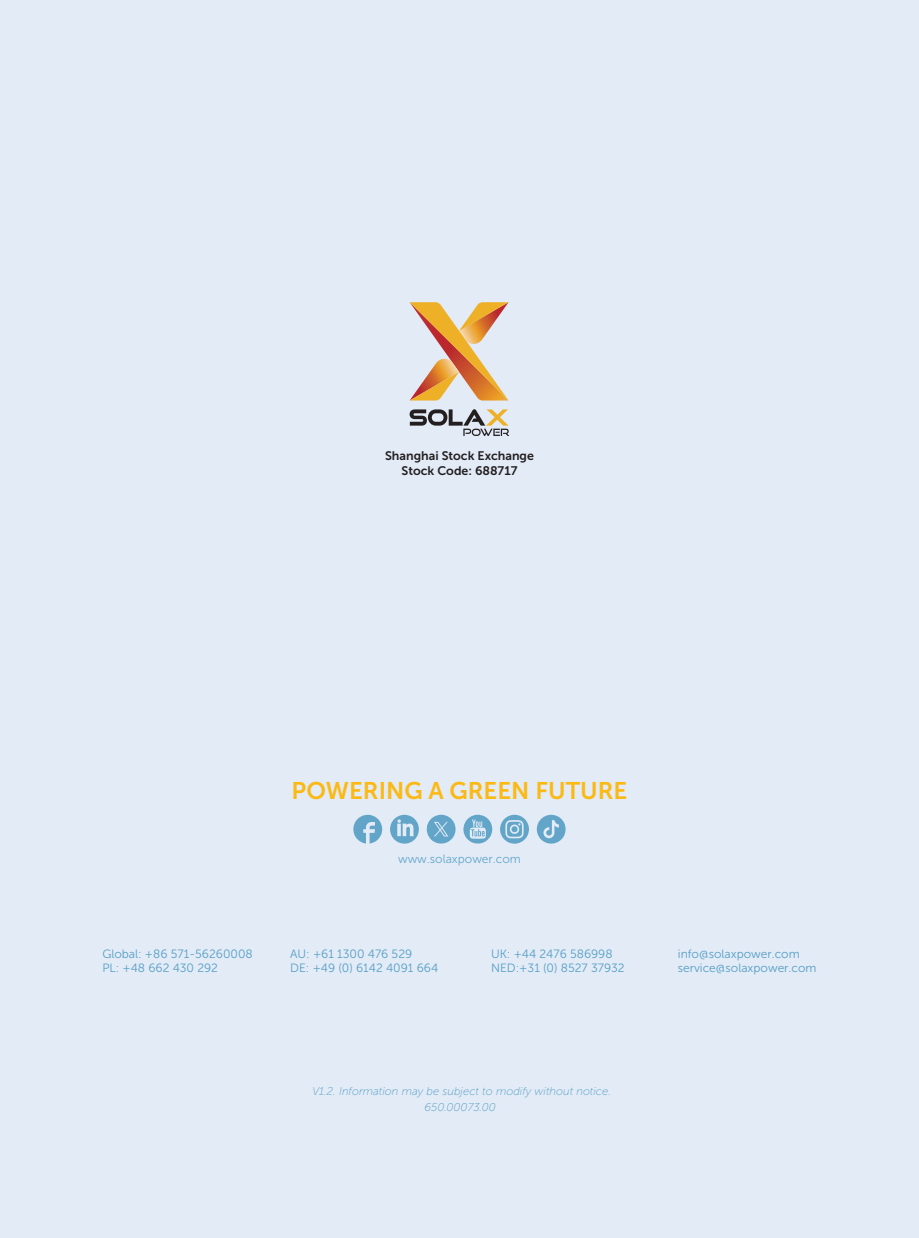
<style>
.page{position:relative;width:919px;height:1238px;background:#fff}
.page>*{position:absolute;margin:0;border:0;box-sizing:border-box;transform-origin:0 0}
.t1{font:24px "Museo Sans 700";color:#fcb914}
.t2{font:12.3px "Museo Sans 700";color:#231f20}
.t3{font:12px/14.4px "Museo Sans 300";color:#559ec5}
.t4{font:italic 11.25px/15.9px "Museo Sans 100";color:#559ec5;text-align:center}
</style>
<div class="page">
<div style="left:0;top:0;width:918px;height:1237px;background:#e2ebf6"></div>
<svg style="left:500px;top:814px;width:29px;height:29px"></svg>
<svg style="left:353px;top:814px;width:29px;height:29px"></svg>
<svg style="left:426px;top:814px;width:66px;height:29px"></svg>
<svg style="left:390px;top:814px;width:29px;height:29px"></svg>
<svg style="left:536px;top:814px;width:29px;height:29px"></svg>
<svg style="left:409px;top:302px;width:99px;height:98px"></svg>
<svg style="left:409px;top:409px;width:100px;height:27px"></svg>
<p class="t2" style="left:385px;top:449px;width:150px">Shanghai Stock Exchange</p>
<p class="t2" style="left:401px;top:463px;width:117px">Stock Code: 688717</p>
<p class="t3" style="left:102px;top:946px;width:152px">Global: +86 571-56260008<br>PL: +48 662 430 292</p>
<h1 class="t1" style="left:291px;top:777px;width:337px">POWERING A GREEN FUTURE</h1>
<p class="t3" style="left:398px;top:851px;width:124px">www.solaxpower.com</p>
<p class="t3" style="left:290px;top:946px;width:149px">AU: +61 1300 476 529<br>DE: +49 (0) 6142 4091 664</p>
<p class="t3" style="left:491px;top:946px;width:135px">UK: +44 2476 586998<br>NED:+31 (0) 8527 37932</p>
<p class="t4" style="left:312px;top:1083px;width:300px">V1.2. Information may be subject to modify without notice.<br>650.00073.00</p>
<p class="t3" style="left:677px;top:946px;width:140px">info@solaxpower.com service@solaxpower.com</p>
</div>
